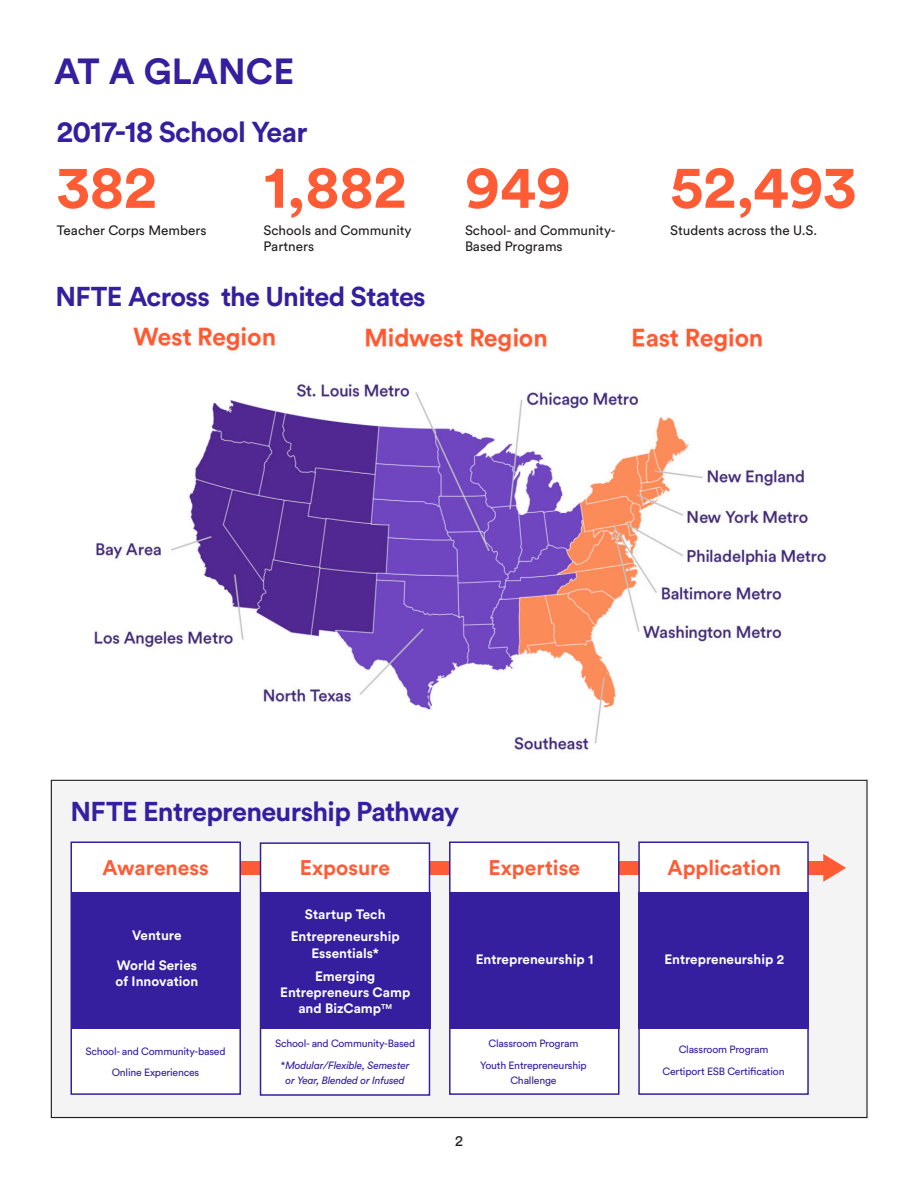
<style>
.page{position:relative;width:918px;height:1188px;background:#fff}
.page>*{position:absolute;margin:0;border:0;box-sizing:border-box;transform-origin:0 0}
.t1{font:700 60px "Circular Std";color:#ff5b35}
.t2{font:700 36px "Circular Std";color:#351f9f}
.Body_Copy_Subheader{font:700 28.5px "Circular Std";letter-spacing:-.025em;color:#351f9f}
.Body_Copy_Subheader-2{font:700 27px "Circular Std";letter-spacing:-.025em;color:#351f9f}
.t3{font:700 21px "Circular Std";color:#ff5b35}
.t4{font:15px "Circular Std";color:#231f20}
.t5{font:700 13.5px/16.2px "Circular Std";color:#fff;text-align:center}
.t6{font:13.5px/16.2px "Circular Std";color:#231f20}
.t7{font:10.5px/15px "Circular Std";letter-spacing:-.02em;color:#351f9f;text-align:center}
.t8{font:italic 10.5px/15px "Circular Std";letter-spacing:-.02em;color:#351f9f;text-align:center}
.s1{font-size:30px}
.s2{font-style:normal}
</style>
<div class="page">
<div style="left:51px;top:780px;width:817px;height:338px;background:#f4f4f4"></div>
<div style="left:88px;top:861px;width:737px;height:14px;background:#ff5b35"></div>
<svg style="left:823px;top:854px;width:23px;height:28px"></svg>
<div style="left:70px;top:842px;width:171px;height:253px;background:#fff;border:2px solid #351f9f"></div>
<div style="left:449px;top:842px;width:171px;height:253px;background:#fff;border:2px solid #351f9f"></div>
<div style="left:450px;top:892px;width:170px;height:136px;background:#351f9f"></div>
<div style="left:638px;top:842px;width:171px;height:253px;background:#fff;border:2px solid #351f9f"></div>
<div style="left:638px;top:892px;width:171px;height:136px;background:#351f9f"></div>
<div style="left:71px;top:893px;width:169px;height:136px;background:#351f9f"></div>
<div style="left:260px;top:842px;width:170px;height:254px;background:#fff;border:2px solid #351f9f"></div>
<div style="left:261px;top:892px;width:169px;height:136px;background:#351f9f"></div>
<img style="left:94px;top:325px;width:733px;height:425px">
<div style="left:708px;top:442px;width:102px;height:22px;background:#fff"></div>
<p class="t2" style="left:54px;top:48px;width:242px">AT A GLANCE</p>
<p class="Body_Copy_Subheader" style="left:57px;top:114px;width:252px"><span class="s1">2017-18</span> School Year</p>
<p class="t1" style="left:57px;top:148px;width:101px">382</p>
<p class="t6" style="left:57px;top:222px;width:151px">Teacher Corps Members</p>
<p class="t1" style="left:264px;top:148px;width:144px">1,882</p>
<p class="t6" style="left:264px;top:222px;width:150px">Schools and Community<br>Partners</p>
<p class="Body_Copy_Subheader-2" style="left:55px;top:279px;width:372px">NFTE Across the United States</p>
<p class="t1" style="left:465px;top:148px;width:107px">949</p>
<p class="t6" style="left:465px;top:222px;width:152px">School- and Community-<br>Based Programs</p>
<p class="t1" style="left:670px;top:148px;width:188px">52,493</p>
<p class="t6" style="left:670px;top:222px;width:149px">Students across the U.S.</p>
<p class="Body_Copy_Subheader-2" style="left:70px;top:794px;width:390px">NFTE Entrepreneurship Pathway</p>
<p class="t3" style="left:103px;top:854px;width:108px">Awareness</p>
<p class="t3" style="left:489px;top:854px;width:93px">Expertise</p>
<p class="t3" style="left:300px;top:854px;width:92px">Exposure</p>
<p class="t5" style="left:305px;top:905px;width:82px">Startup Tech</p>
<p class="t5" style="left:291px;top:928px;width:110px">Entrepreneurship<br>Essentials*</p>
<p class="t5" style="left:280px;top:968px;width:132px">Emerging<br>Entrepreneurs Camp and BizCamp<sup>TM</sup></p>
<p class="t5" style="left:132px;top:927px;width:51px">Venture</p>
<p class="t5" style="left:116px;top:957px;width:84px;text-align:left">World Series of Innovation</p>
<p class="t5" style="left:476px;top:951px;width:119px">Entrepreneurship 1</p>
<p class="t7" style="left:85px;top:1043px;width:142px">School- and Community-based</p>
<p class="t7" style="left:112px;top:1065px;width:89px">Online Experiences</p>
<p class="t7" style="left:275px;top:1036px;width:142px">School- and Community-Based</p>
<p class="t8" style="left:281px;top:1058px;width:130px"><span class="s2">*</span>Modular/Flexible, Semester or Year, Blended or Infused</p>
<p class="t7" style="left:489px;top:1036px;width:91px">Classroom Program</p>
<p class="t7" style="left:480px;top:1058px;width:108px">Youth Entrepreneurship<br>Challenge</p>
<p class="t4" style="left:455px;top:1132px;width:9px">2</p>
<p class="t3" style="left:668px;top:854px;width:115px">Application</p>
<p class="t5" style="left:664px;top:951px;width:121px">Entrepreneurship 2</p>
<p class="t7" style="left:679px;top:1042px;width:91px">Classroom Program</p>
<p class="t7" style="left:663px;top:1064px;width:124px">Certiport ESB Certification</p>
</div>
